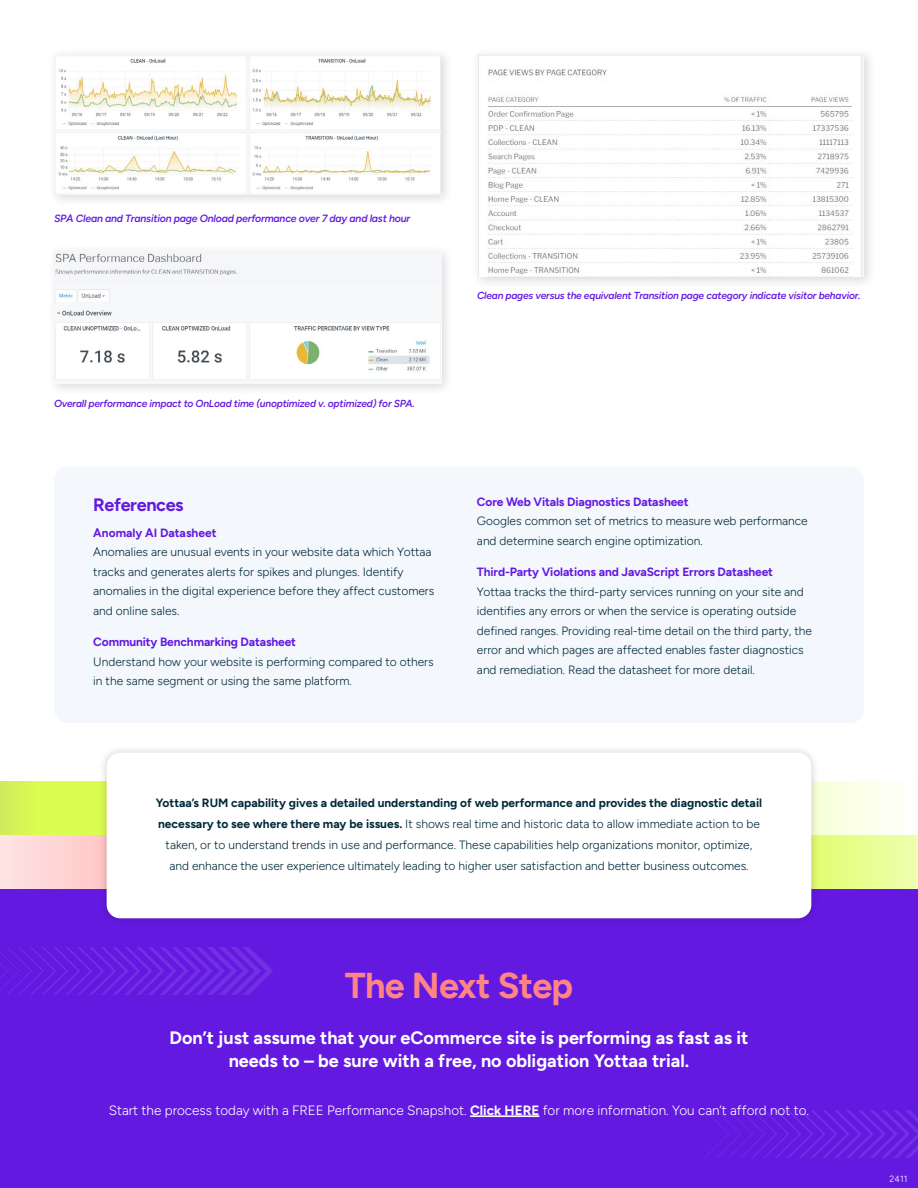
<style>
.page{position:relative;width:918px;height:1188px;background:#fff}
.page>*{position:absolute;margin:0;border:0;box-sizing:border-box;transform-origin:0 0}
.t1{font:300 36px "Figtree";letter-spacing:-.02em;color:#ff8485}
.t2{font:300 18px/22.5px "Figtree";color:#fff;text-align:center}
.t3{font:300 18px "Figtree";letter-spacing:-.02em;color:#6419e1}
.t4{font:300 13.5px "Figtree";color:#fff}
.t5{font:300 12px/19.5px "Figtree";color:#00293a}
.t6{font:300 12px "Figtree";letter-spacing:-.01em;color:#6419e1}
.t7{font:italic 300 10.5px "Figtree";letter-spacing:-.02em;color:#6419e1}
.t8{font:italic 300 10.2px "Figtree";letter-spacing:-.02em;color:#6419e1}
.t9{font:300 9px "Figtree";color:#fff}
</style>
<div class="page">
<svg style="left:0;top:782px;width:918px;height:54px"></svg>
<svg style="left:0;top:836px;width:918px;height:54px;background:#f1e6b5"></svg>
<div style="left:0;top:890px;width:918px;height:298px;background:#6419e1"></div>
<div style="left:98px;top:744px;width:722px;height:183px;background:#000;opacity:.2"></div>
<div style="left:107px;top:753px;width:704px;height:165px;background:#fff;border-radius:14px"></div>
<hr style="left:470px;top:1115px;width:69px;height:2px;background:#fff">
<svg style="left:0;top:947px;width:273px;height:48px"></svg>
<svg style="left:713px;top:1110px;width:205px;height:48px"></svg>
<div style="left:54px;top:466px;width:810px;height:257px;background:#f4f8fc;border-radius:14px"></div>
<div style="left:47px;top:243px;width:408px;height:154px;background:#000;opacity:.15"></div>
<div style="left:54px;top:250px;width:387px;height:134px;background:linear-gradient(to right,#fbfbfc,#fbfbfd)"></div>
<img style="left:55px;top:253px;width:375px;height:118px">
<div style="left:470px;top:47px;width:407px;height:242px;background:#000;opacity:.15"></div>
<img style="left:477px;top:54px;width:387px;height:222px">
<div style="left:47px;top:47px;width:407px;height:161px;background:#000;opacity:.15"></div>
<img style="left:54px;top:54px;width:387px;height:141px">
<p class="t7" style="left:54px;top:212px;width:358px">SPA Clean and Transition page Onload performance over 7 day and last hour</p>
<p class="t8" style="left:54px;top:398px;width:362px">Overall performance impact to OnLoad time (unoptimized v. optimized) for SPA.</p>
<h2 class="t3" style="left:93px;top:495px;width:92px">References</h2>
<p class="t6" style="left:93px;top:526px;width:125px">Anomaly AI Datasheet</p>
<p class="t5" style="left:93px;top:542px;width:343px">Anomalies are unusual events in your website data which Yottaa tracks and generates alerts for spikes and plunges. Identify anomalies in the digital experience before they affect customers and online sales.</p>
<p class="t6" style="left:93px;top:635px;width:204px">Community Benchmarking Datasheet</p>
<p class="t5" style="left:93px;top:652px;width:342px">Understand how your website is performing compared to others in the same segment or using the same platform.</p>
<p class="t8" style="left:477px;top:290px;width:385px">Clean pages versus the equivalent Transition page category indicate visitor behavior.</p>
<p class="t6" style="left:477px;top:495px;width:213px">Core Web Vitals Diagnostics Datasheet</p>
<p class="t5" style="left:477px;top:511px;width:332px">Googles common set of metrics to measure web performance and determine search engine optimization.</p>
<p class="t6" style="left:477px;top:565px;width:298px">Third-Party Violations and JavaScript Errors Datasheet</p>
<p class="t5" style="left:477px;top:582px;width:336px">Yottaa tracks the third-party services running on your site and identifies any errors or when the service is operating outside defined ranges. Providing real-time detail on the third party, the error and which pages are affected enables faster diagnostics and remediation. Read the datasheet for more detail.</p>
<p class="t5" style="left:156px;top:792px;width:608px;line-height:21px;text-align:center">Yottaa’s RUM capability gives a detailed understanding of web performance and provides the diagnostic detail necessary to see where there may be issues. It shows real time and historic data to allow immediate action to be taken, or to understand trends in use and performance. These capabilities help organizations monitor, optimize, and enhance the user experience ultimately leading to higher user satisfaction and better business outcomes.</p>
<h1 class="t1" style="left:345px;top:965px;width:230px">The Next Step</h1>
<h2 class="t2" style="left:169px;top:1027px;width:581px">Don’t just assume that your eCommerce site is performing as fast as it needs to – be sure with a free, no obligation Yottaa trial.</h2>
<p class="t4" style="left:109px;top:1103px;width:702px">Start the process today with a FREE Performance Snapshot. Click HERE for more information. You can’t afford not to.</p>
<p class="t9" style="left:890px;top:1173px;width:19px">2411</p>
</div>
